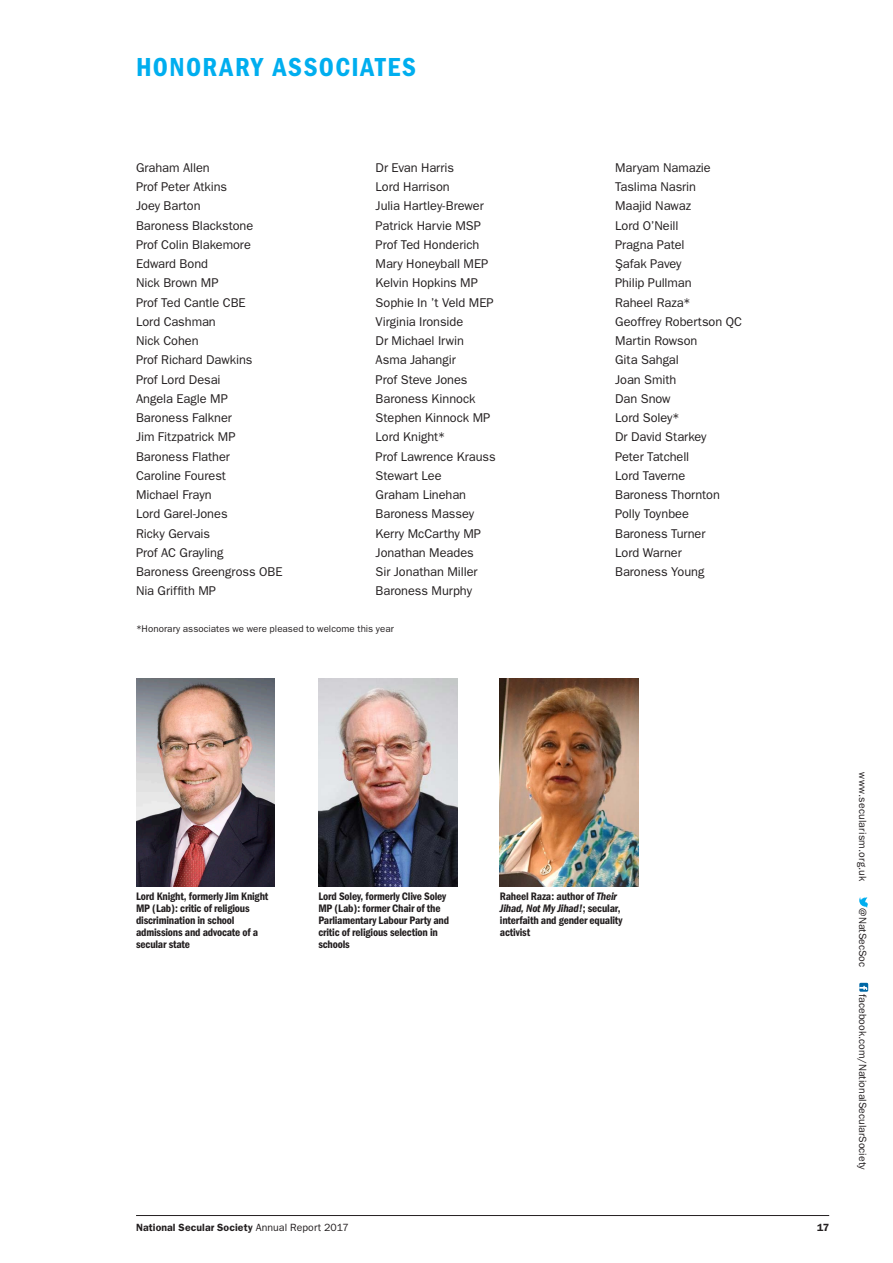
<style>
.page{position:relative;width:893px;height:1263px;background:#fff}
.page>*{position:absolute;margin:0;border:0;box-sizing:border-box;transform-origin:0 0}
.Running_Head_Main{font:600 condensed 27px "Franklin Gothic";letter-spacing:.05em;color:#00aeef}
.AR17_Body_Text_No_In{font:12.75px "Franklin Gothic";letter-spacing:-.005em;color:#231f20}
.Caption_Black{font:600 condensed 11.25px/12px "Franklin Gothic";letter-spacing:-.015em;color:#231f20}
.t1{font:10.5px "Franklin Gothic";color:#231f20}
.t2{font:600 10.5px "Franklin Gothic";letter-spacing:.005em;color:#231f20}
.t3{font:10.5px "Franklin Gothic";letter-spacing:.02em;color:#231f20}
.AR17_Body_Text{font:9.75px "Franklin Gothic";letter-spacing:.005em;color:#231f20}
.s1{font-family:"Arial"}
.s2{font-style:italic}
.s3{font-weight:400}
</style>
<div class="page">
<hr style="left:136px;top:1215px;width:693px;height:1px;background:#231f20">
<svg style="left:859px;top:897px;width:9px;height:11px"></svg>
<div style="left:859px;top:983px;width:9px;height:9px;background:#0067a5"></div>
<svg style="left:859px;top:986px;width:8px;height:4px"></svg>
<img style="left:136px;top:678px;width:138px;height:208px">
<img style="left:319px;top:678px;width:138px;height:208px">
<img style="left:500px;top:678px;width:138px;height:208px">
<p class="Running_Head_Main" style="left:136px;top:51px;width:281px">HONORARY ASSOCIATES</p>
<p class="AR17_Body_Text_No_In" style="left:136px;top:160px;width:75px">Graham Allen</p>
<p class="AR17_Body_Text_No_In" style="left:136px;top:179px;width:93px">Prof Peter Atkins</p>
<p class="AR17_Body_Text_No_In" style="left:136px;top:199px;width:66px">Joey Barton</p>
<p class="AR17_Body_Text_No_In" style="left:136px;top:218px;width:119px">Baroness Blackstone</p>
<p class="AR17_Body_Text_No_In" style="left:136px;top:237px;width:116px">Prof Colin Blakemore</p>
<p class="AR17_Body_Text_No_In" style="left:136px;top:256px;width:74px">Edward Bond</p>
<p class="AR17_Body_Text_No_In" style="left:136px;top:276px;width:84px">Nick Brown MP</p>
<p class="AR17_Body_Text_No_In" style="left:136px;top:295px;width:111px">Prof Ted Cantle CBE</p>
<p class="AR17_Body_Text_No_In" style="left:136px;top:314px;width:81px">Lord Cashman</p>
<p class="AR17_Body_Text_No_In" style="left:136px;top:333px;width:64px">Nick Cohen</p>
<p class="AR17_Body_Text_No_In" style="left:136px;top:353px;width:118px">Prof Richard Dawkins</p>
<p class="AR17_Body_Text_No_In" style="left:136px;top:372px;width:86px">Prof Lord Desai</p>
<p class="AR17_Body_Text_No_In" style="left:136px;top:391px;width:93px">Angela Eagle MP</p>
<p class="AR17_Body_Text_No_In" style="left:136px;top:410px;width:97px">Baroness Falkner</p>
<p class="AR17_Body_Text_No_In" style="left:136px;top:430px;width:101px">Jim Fitzpatrick MP</p>
<p class="AR17_Body_Text_No_In" style="left:136px;top:449px;width:95px">Baroness Flather</p>
<p class="AR17_Body_Text_No_In" style="left:136px;top:468px;width:91px">Caroline Fourest</p>
<p class="AR17_Body_Text_No_In" style="left:136px;top:488px;width:77px">Michael Frayn</p>
<p class="AR17_Body_Text_No_In" style="left:136px;top:507px;width:93px">Lord Garel-Jones</p>
<p class="AR17_Body_Text_No_In" style="left:136px;top:526px;width:76px">Ricky Gervais</p>
<p class="AR17_Body_Text_No_In" style="left:136px;top:545px;width:89px">Prof AC Grayling</p>
<p class="AR17_Body_Text_No_In" style="left:136px;top:565px;width:148px">Baroness Greengross OBE</p>
<p class="AR17_Body_Text_No_In" style="left:136px;top:584px;width:81px">Nia Griffith MP</p>
<p class="AR17_Body_Text_No_In" style="left:376px;top:160px;width:80px">Dr Evan Harris</p>
<p class="AR17_Body_Text_No_In" style="left:376px;top:179px;width:76px">Lord Harrison</p>
<p class="AR17_Body_Text_No_In" style="left:376px;top:199px;width:110px">Julia Hartley-Brewer</p>
<p class="AR17_Body_Text_No_In" style="left:376px;top:218px;width:107px">Patrick Harvie MSP</p>
<p class="AR17_Body_Text_No_In" style="left:376px;top:237px;width:105px">Prof Ted Honderich</p>
<p class="AR17_Body_Text_No_In" style="left:376px;top:256px;width:114px">Mary Honeyball MEP</p>
<p class="AR17_Body_Text_No_In" style="left:376px;top:276px;width:104px">Kelvin Hopkins MP</p>
<p class="AR17_Body_Text_No_In" style="left:376px;top:295px;width:120px">Sophie In ’t Veld MEP</p>
<p class="AR17_Body_Text_No_In" style="left:376px;top:314px;width:89px">Virginia Ironside</p>
<p class="AR17_Body_Text_No_In" style="left:376px;top:333px;width:90px">Dr Michael Irwin</p>
<p class="AR17_Body_Text_No_In" style="left:376px;top:353px;width:82px">Asma Jahangir</p>
<p class="AR17_Body_Text_No_In" style="left:376px;top:372px;width:93px">Prof Steve Jones</p>
<p class="AR17_Body_Text_No_In" style="left:376px;top:391px;width:102px">Baroness Kinnock</p>
<p class="AR17_Body_Text_No_In" style="left:376px;top:410px;width:116px">Stephen Kinnock MP</p>
<p class="AR17_Body_Text_No_In" style="left:376px;top:430px;width:71px">Lord Knight*</p>
<p class="AR17_Body_Text_No_In" style="left:376px;top:449px;width:122px">Prof Lawrence Krauss</p>
<p class="AR17_Body_Text_No_In" style="left:376px;top:468px;width:68px">Stewart Lee</p>
<p class="AR17_Body_Text_No_In" style="left:376px;top:488px;width:92px">Graham Linehan</p>
<p class="AR17_Body_Text_No_In" style="left:376px;top:507px;width:100px">Baroness Massey</p>
<p class="AR17_Body_Text_No_In" style="left:376px;top:526px;width:107px">Kerry McCarthy MP</p>
<p class="AR17_Body_Text_No_In" style="left:376px;top:545px;width:100px">Jonathan Meades</p>
<p class="AR17_Body_Text_No_In" style="left:376px;top:565px;width:103px">Sir Jonathan Miller</p>
<p class="AR17_Body_Text_No_In" style="left:376px;top:584px;width:98px">Baroness Murphy</p>
<p class="AR17_Body_Text" style="left:136px;top:623px;width:259px">*Honorary associates we were pleased to welcome this year</p>
<p class="AR17_Body_Text_No_In" style="left:615px;top:160px;width:97px">Maryam Namazie</p>
<p class="AR17_Body_Text_No_In" style="left:615px;top:179px;width:82px">Taslima Nasrin</p>
<p class="AR17_Body_Text_No_In" style="left:615px;top:199px;width:77px">Maajid Nawaz</p>
<p class="AR17_Body_Text_No_In" style="left:615px;top:218px;width:65px">Lord O’Neill</p>
<p class="AR17_Body_Text_No_In" style="left:615px;top:237px;width:71px">Pragna Patel</p>
<p class="AR17_Body_Text_No_In" style="left:615px;top:256px;width:68px">S<span class="s1">̧</span>afak Pavey</p>
<p class="AR17_Body_Text_No_In" style="left:615px;top:276px;width:78px">Philip Pullman</p>
<p class="AR17_Body_Text_No_In" style="left:615px;top:295px;width:77px">Raheel Raza*</p>
<p class="AR17_Body_Text_No_In" style="left:615px;top:314px;width:128px">Geoffrey Robertson QC</p>
<p class="AR17_Body_Text_No_In" style="left:615px;top:333px;width:84px">Martin Rowson</p>
<p class="AR17_Body_Text_No_In" style="left:615px;top:353px;width:65px">Gita Sahgal</p>
<p class="AR17_Body_Text_No_In" style="left:615px;top:372px;width:63px">Joan Smith</p>
<p class="AR17_Body_Text_No_In" style="left:615px;top:391px;width:57px">Dan Snow</p>
<p class="AR17_Body_Text_No_In" style="left:615px;top:410px;width:66px">Lord Soley*</p>
<p class="AR17_Body_Text_No_In" style="left:615px;top:430px;width:93px">Dr David Starkey</p>
<p class="AR17_Body_Text_No_In" style="left:615px;top:449px;width:76px">Peter Tatchell</p>
<p class="AR17_Body_Text_No_In" style="left:615px;top:468px;width:72px">Lord Taverne</p>
<p class="AR17_Body_Text_No_In" style="left:615px;top:488px;width:106px">Baroness Thornton</p>
<p class="AR17_Body_Text_No_In" style="left:615px;top:507px;width:75px">Polly Toynbee</p>
<p class="AR17_Body_Text_No_In" style="left:615px;top:526px;width:92px">Baroness Turner</p>
<p class="AR17_Body_Text_No_In" style="left:615px;top:545px;width:68px">Lord Warner</p>
<p class="AR17_Body_Text_No_In" style="left:615px;top:565px;width:91px">Baroness Young</p>
<p class="Caption_Black" style="left:136px;top:890px;width:134px">Lord Knight, formerly Jim Knight<br>MP (Lab): critic of religious discrimination in school admissions and advocate of a secular state</p>
<p class="Caption_Black" style="left:318px;top:890px;width:132px">Lord Soley, formerly Clive Soley<br>MP (Lab): former Chair of the<br>Parliamentary Labour Party and critic of religious selection in schools</p>
<p class="Caption_Black" style="left:500px;top:890px;width:124px">Raheel Raza: author of <span class="s2">Their<br>Jihad, Not My Jihad!</span>; secular, interfaith and gender equality activist</p>
<p class="t2" style="left:136px;top:1221px;width:214px">National Secular Society <span class="s3">Annual Report 2017</span></p>
<p class="t2" style="left:817px;top:1221px;width:14px">17</p>
<p class="t3" style="left:869px;top:772px;width:110px;rotate:90deg">www.secularism.org.uk</p>
<p class="t1" style="left:869px;top:908px;width:60px;rotate:90deg">@NatSecSoc</p>
<p class="t1" style="left:869px;top:994px;width:177px;rotate:90deg">facebook.com/NationalSecularSociety</p>
</div>
